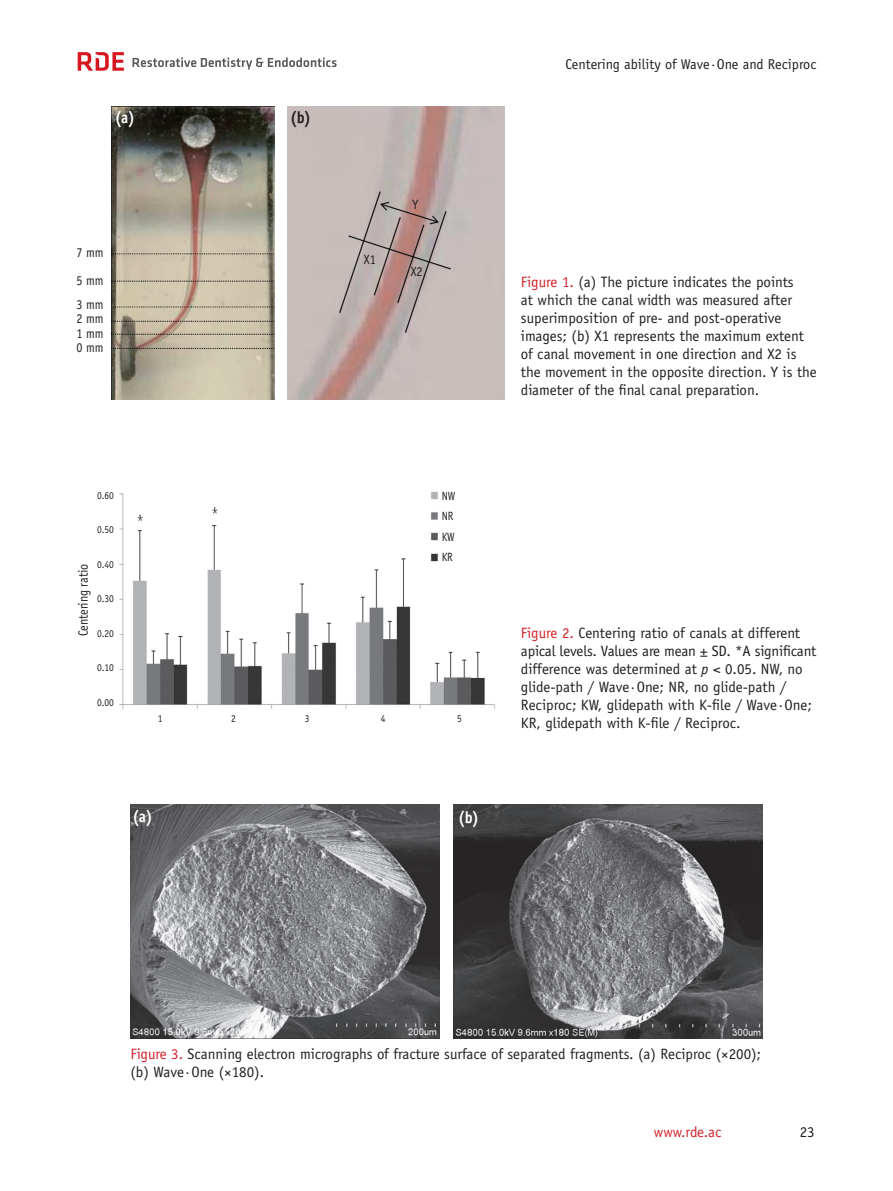
<style>
.page{position:relative;width:893px;height:1191px;background:#fff}
.page>*{position:absolute;margin:0;border:0;box-sizing:border-box;transform-origin:0 0}
.t1{font:700 16.5px "Officina Sans Std";color:#fff;scale:.9 1}
.t2{font:700 16.5px "Officina Sans Std";color:#231f20;scale:.9 1}
.t3{font:15px/18px "Officina Sans Std";color:#231f20}
.t4{font:15px "Officina Sans Std";color:#d1232a}
.t5{font:14.25px "Officina Sans Std";color:#231f20}
.t6{font:13.5px/14.2px "Officina Sans Std";letter-spacing:-.005em;color:#231f20;scale:.9 1}
.t7{font:12px/20.2px "Officina Sans Std";letter-spacing:-.005em;color:#231f20;scale:.9 1}
.t8{font:10.5px "Officina Sans Std";letter-spacing:-.005em;color:#231f20;scale:.9 1}
.s1{color:#d1232a}
.s2{font-style:italic}
</style>
<div class="page">
<svg style="left:133px;top:57px;width:204px;height:13px"></svg>
<svg style="left:78px;top:52px;width:46px;height:19px"></svg>
<img style="left:112px;top:106px;width:162px;height:294px">
<img style="left:287px;top:106px;width:218px;height:294px">
<img style="left:119px;top:491px;width:376px;height:218px">
<img style="left:130px;top:805px;width:309px;height:234px">
<img style="left:454px;top:805px;width:309px;height:234px">
<p class="t1" style="left:115px;top:107px;width:24px">(a)</p>
<p class="t6" style="left:77px;top:238px;width:32px;line-height:28.5px">7 mm<br>5 mm</p>
<p class="t6" style="left:77px;top:297px;width:32px;text-align:justify">3 mm 2 mm 1 mm 0 mm</p>
<p class="t2" style="left:290px;top:107px;width:25px">(b)</p>
<p class="t6" style="left:364px;top:253px;width:15px">X1</p>
<p class="t6" style="left:412px;top:197px;width:8px">Y</p>
<p class="t6" style="left:411px;top:264px;width:15px">X2</p>
<p class="t8" style="left:97px;top:489px;width:20px">0.60</p>
<p class="t8" style="left:97px;top:524px;width:20px">0.50</p>
<p class="t8" style="left:97px;top:558px;width:20px">0.40</p>
<p class="t8" style="left:97px;top:593px;width:20px">0.30</p>
<p class="t8" style="left:97px;top:627px;width:20px">0.20</p>
<p class="t8" style="left:97px;top:662px;width:20px">0.10</p>
<p class="t8" style="left:97px;top:696px;width:20px">0.00</p>
<p class="t6" style="left:76px;top:636px;width:82px;rotate:-90deg">Centering ratio</p>
<p class="t7" style="left:442px;top:486px;width:17px">NW<br>NR<br>KW<br>KR</p>
<p class="t8" style="left:158px;top:712px;width:7px">1</p>
<p class="t8" style="left:231px;top:712px;width:7px">2</p>
<p class="t8" style="left:305px;top:712px;width:7px">3</p>
<p class="t8" style="left:381px;top:712px;width:7px">4</p>
<p class="t8" style="left:457px;top:712px;width:7px">5</p>
<p class="t1" style="left:132px;top:806px;width:24px">(a)</p>
<p class="t1" style="left:458px;top:807px;width:25px">(b)</p>
<p class="t5" style="left:565px;top:55px;width:253px">Centering ability of Wave·One and Reciproc</p>
<p class="t3" style="left:521px;top:273px;width:297px"><span class="s1">Figure 1.</span> (a) The picture indicates the points<br>at which the canal width was measured after superimposition of pre- and post-operative images; (b) X1 represents the maximum extent of canal movement in one direction and X2 is the movement in the opposite direction. Y is the diameter of the final canal preparation.</p>
<p class="t3" style="left:521px;top:624px;width:297px"><span class="s1">Figure 2.</span> Centering ratio of canals at different apical levels. Values are mean ± SD. *A significant difference was determined at <span class="s2">p</span> &lt; 0.05. NW, no glide-path / Wave·One; NR, no glide-path / Reciproc; KW, glidepath with K-file / Wave·One; KR, glidepath with K-file / Reciproc.</p>
<p class="t3" style="left:130px;top:1044px;width:632px"><span class="s1">Figure 3.</span> Scanning electron micrographs of fracture surface of separated fragments. (a) Reciproc (×200); (b) Wave·One (×180).</p>
<p class="t4" style="left:654px;top:1122px;width:69px">www.rde.ac</p>
<p class="t3" style="left:800px;top:1122px;width:16px">23</p>
</div>
